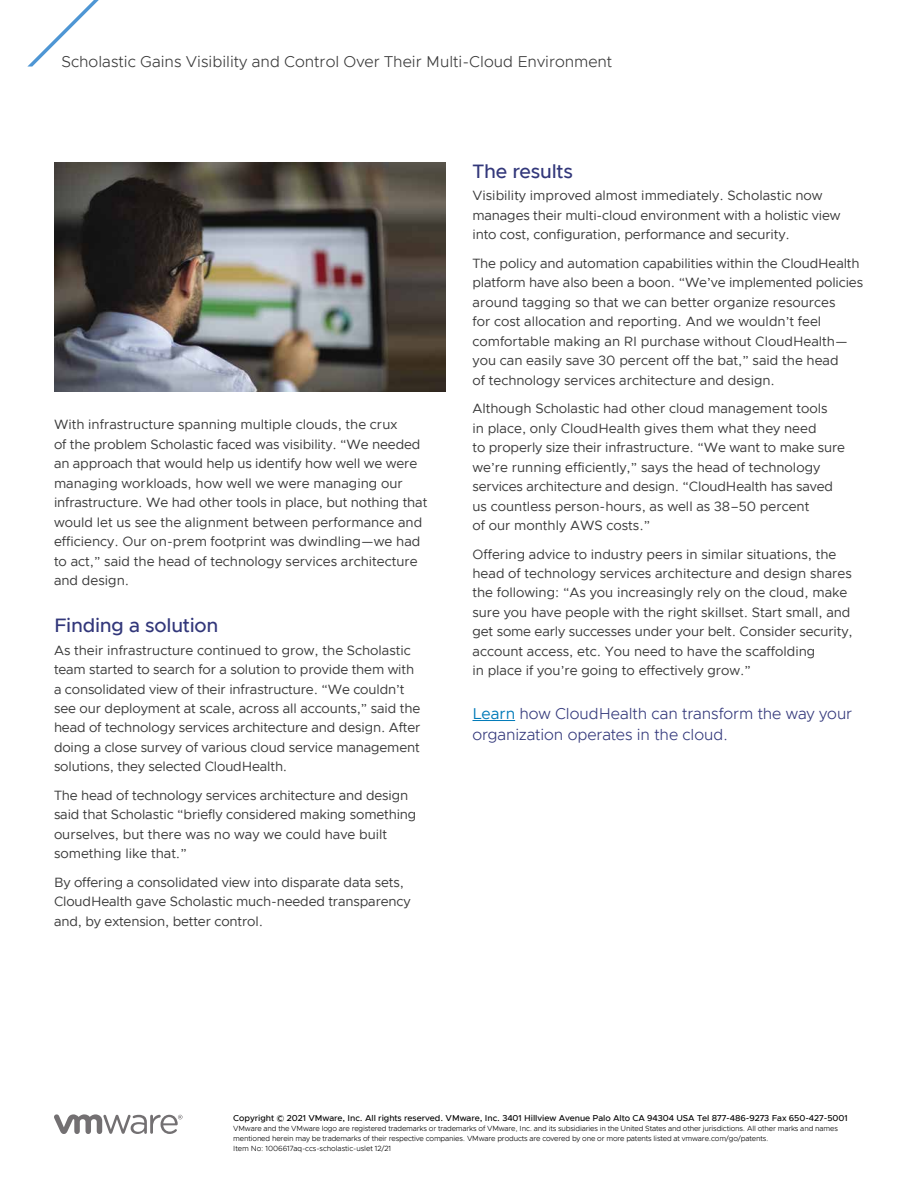
<style>
.page{position:relative;width:918px;height:1188px;background:#fff}
.page>*{position:absolute;margin:0;border:0;box-sizing:border-box;transform-origin:0 0}
.t1{font:500 19.5px "Metropolis";letter-spacing:-.015em;color:#32377a}
.t2{font:300 15.75px/21px "Metropolis";letter-spacing:-.005em;color:#32377a}
.t3{font:300 15.75px "Metropolis";color:#393939}
.t4{font:13.5px/19.5px "Metropolis";letter-spacing:-.005em;color:#393939}
.t5{font:500 8.7px "Metropolis";letter-spacing:-.005em;color:#000}
.t6{font:300 7.5px/9.8px "Metropolis";letter-spacing:-.02em;color:#000}
.s1{font-weight:400;color:#007ab8}
</style>
<div class="page">
<svg style="left:27px;top:0;width:72px;height:67px"></svg>
<svg style="left:54px;top:1114px;width:129px;height:20px"></svg>
<hr style="left:472px;top:720px;width:43px;height:1px;background:#007ab8">
<img style="left:54px;top:162px;width:392px;height:230px">
<p class="t3" style="left:62px;top:51px;width:552px">Scholastic Gains Visibility and Control Over Their Multi-Cloud Environment</p>
<p class="t4" style="left:54px;top:415px;width:375px">With infrastructure spanning multiple clouds, the crux<br>of the problem Scholastic faced was visibility. “We needed an approach that would help us identify how well we were managing workloads, how well we were managing our infrastructure. We had other tools in place, but nothing that would let us see the alignment between performance and efficiency. Our on-prem footprint was dwindling—we had to act,” said the head of technology services architecture and design.</p>
<h1 class="t1" style="left:54px;top:613px;width:166px">Finding a solution</h1>
<p class="t4" style="left:54px;top:640px;width:368px">As their infrastructure continued to grow, the Scholastic team started to search for a solution to provide them with a consolidated view of their infrastructure. “We couldn’t see our deployment at scale, across all accounts,” said the head of technology services architecture and design. After doing a close survey of various cloud service management solutions, they selected CloudHealth.</p>
<p class="t4" style="left:54px;top:785px;width:364px">The head of technology services architecture and design said that Scholastic “briefly considered making something ourselves, but there was no way we could have built something like that.”</p>
<p class="t4" style="left:54px;top:872px;width:358px">By offering a consolidated view into disparate data sets,<br>CloudHealth gave Scholastic much-needed transparency and, by extension, better control.</p>
<h1 class="t1" style="left:472px;top:159px;width:102px">The results</h1>
<p class="t4" style="left:472px;top:186px;width:370px">Visibility improved almost immediately. Scholastic now manages their multi-cloud environment with a holistic view into cost, configuration, performance and security.</p>
<p class="t4" style="left:472px;top:253px;width:392px">The policy and automation capabilities within the CloudHealth platform have also been a boon. “We’ve implemented policies around tagging so that we can better organize resources<br>for cost allocation and reporting. And we wouldn’t feel comfortable making an RI purchase without CloudHealth— you can easily save 30 percent off the bat,” said the head<br>of technology services architecture and design.</p>
<p class="t4" style="left:472px;top:399px;width:374px">Although Scholastic had other cloud management tools<br>in place, only CloudHealth gives them what they need<br>to properly size their infrastructure. “We want to make sure we’re running efficiently,” says the head of technology services architecture and design. “CloudHealth has saved us countless person-hours, as well as 38–50 percent<br>of our monthly AWS costs.”</p>
<p class="t4" style="left:472px;top:544px;width:382px">Offering advice to industry peers in similar situations, the head of technology services architecture and design shares the following: “As you increasingly rely on the cloud, make sure you have people with the right skillset. Start small, and get some early successes under your belt. Consider security, account access, etc. You need to have the scaffolding<br>in place if you’re going to effectively grow.”</p>
<p class="t2" style="left:472px;top:703px;width:381px"><span class="s1">Learn</span> how CloudHealth can transform the way your organization operates in the cloud.</p>
<p class="t5" style="left:233px;top:1113px;width:616px">Copyright © 2021 VMware, Inc. All rights reserved. VMware, Inc. 3401 Hillview Avenue Palo Alto CA 94304 USA Tel 877-486-9273 Fax 650-427-5001</p>
<p class="t6" style="left:233px;top:1124px;width:606px">VMware and the VMware logo are registered trademarks or trademarks of VMware, Inc. and its subsidiaries in the United States and other jurisdictions. All other marks and names mentioned herein may be trademarks of their respective companies. VMware products are covered by one or more patents listed at vmware.com/go/patents.<br>Item No: 1006617aq-ccs-scholastic-uslet 12/21</p>
</div>
